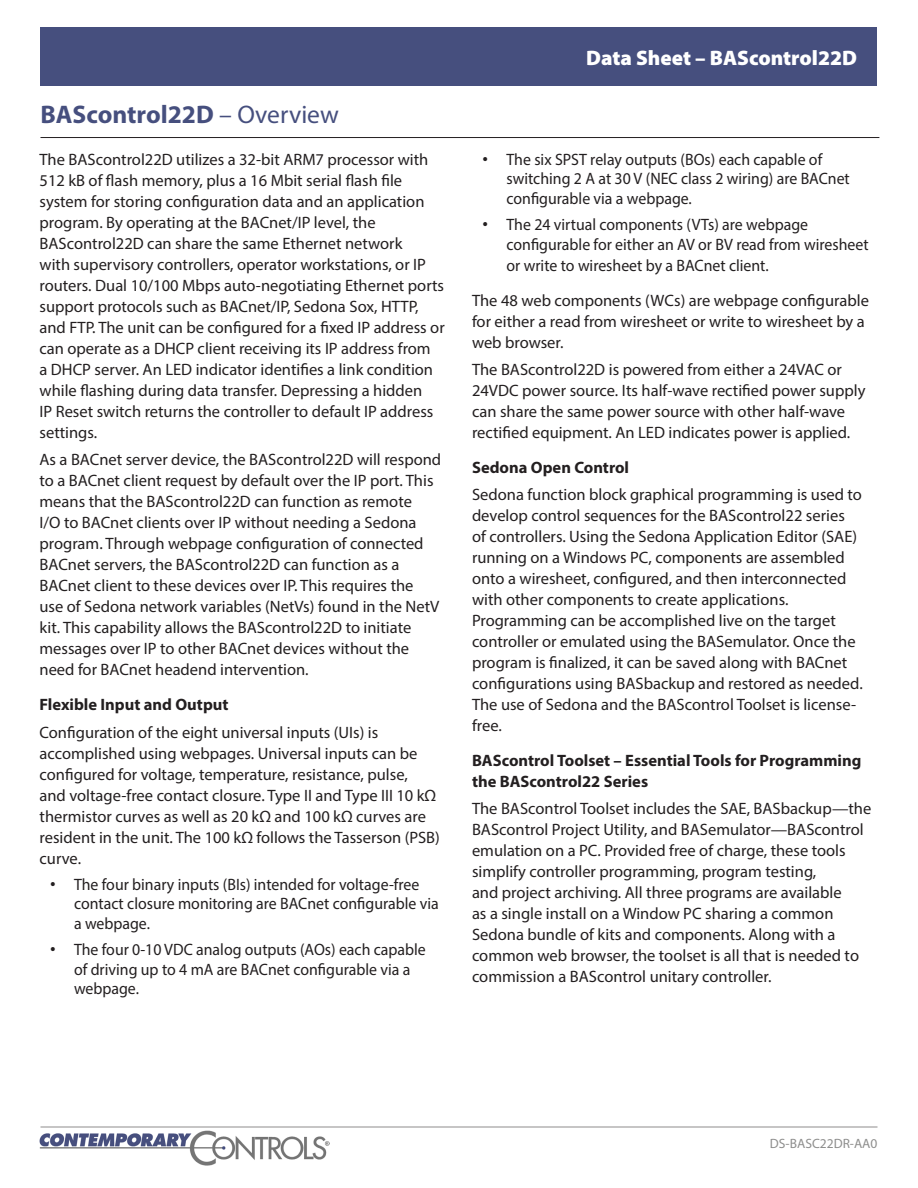
<style>
.page{position:relative;width:918px;height:1188px;background:#fff}
.page>*{position:absolute;margin:0;border:0;box-sizing:border-box;transform-origin:0 0}
.t1{font:700 25.5px "Myriad Pro";color:#464f7e}
.t2{font:900 21px "Myriad Pro";color:#fff}
.t3{font:16.5px/21px "Myriad Pro";color:#231f20}
.t4{font:16.5px/19.5px "Myriad Pro";color:#231f20;scale:.96 1}
.t5{font:700 16.5px/21px "Myriad Pro";color:#231f20}
.t6{font:13.5px "Myriad Pro";color:#8e8e8d}
.s1{font-weight:400}
.s2{font-family:"Arial"}
</style>
<div class="page">
<hr style="left:40px;top:1127px;width:838px;height:1px;background:#8e8d8c">
<div style="left:40px;top:27px;width:838px;height:59px;background:#464f7e"></div>
<img style="left:40px;top:1131px;width:290px;height:35px">
<hr style="left:40px;top:137px;width:839px;height:1px;background:#231f20">
<p class="t1" style="left:40px;top:98px;width:300px">BAScontrol22D <span class="s1">– Overview</span></p>
<p class="t3" style="left:40px;top:148px;width:407px">The BAScontrol22D utilizes a 32-bit ARM7 processor with 512 kB of flash memory, plus a 16 Mbit serial flash file system for storing configuration data and an application program. By operating at the BACnet/IP level, the BAScontrol22D can share the same Ethernet network<br>with supervisory controllers, operator workstations, or IP routers. Dual 10/100 Mbps auto-negotiating Ethernet ports support protocols such as BACnet/IP, Sedona Sox, HTTP, and FTP. The unit can be configured for a fixed IP address or can operate as a DHCP client receiving its IP address from<br>a DHCP server. An LED indicator identifies a link condition while flashing during data transfer. Depressing a hidden<br>IP Reset switch returns the controller to default IP address settings.</p>
<p class="t3" style="left:40px;top:449px;width:403px">As a BACnet server device, the BAScontrol22D will respond to a BACnet client request by default over the IP port. This means that the BAScontrol22D can function as remote<br>I/O to BACnet clients over IP without needing a Sedona program. Through webpage configuration of connected BACnet servers, the BAScontrol22D can function as a BACnet client to these devices over IP. This requires the use of Sedona network variables (NetVs) found in the NetV kit. This capability allows the BAScontrol22D to initiate messages over IP to other BACnet devices without the need for BACnet headend intervention.</p>
<p class="t5" style="left:40px;top:693px;width:191px">Flexible Input and Output</p>
<p class="t3" style="left:40px;top:721px;width:402px">Configuration of the eight universal inputs (UIs) is accomplished using webpages. Universal inputs can be configured for voltage, temperature, resistance, pulse,<br>and voltage-free contact closure. Type II and Type III 10 kΩ thermistor curves as well as 20 kΩ and 100 kΩ curves are resident in the unit. The 100 kΩ follows the Tasserson (PSB) curve.</p>
<p class="t4" style="left:74px;top:874px;width:382px;text-indent:-24px"><span class="s2">•</span> The four binary inputs (BIs) intended for voltage-free contact closure monitoring are BACnet configurable via a webpage.</p>
<p class="t4" style="left:74px;top:939px;width:368px;text-indent:-24px"><span class="s2">•</span> The four 0-10 VDC analog outputs (AOs) each capable of driving up to 4 mA are BACnet configurable via a webpage.</p>
<p class="t2" style="left:586px;top:44px;width:272px">Data Sheet – BAScontrol22D</p>
<p class="t4" style="left:507px;top:149px;width:359px;text-indent:-24px"><span class="s2">•</span> The six SPST relay outputs (BOs) each capable of switching 2 A at 30 V (NEC class 2 wiring) are BACnet configurable via a webpage.</p>
<p class="t4" style="left:507px;top:214px;width:379px;text-indent:-24px"><span class="s2">•</span> The 24 virtual components (VTs) are webpage configurable for either an AV or BV read from wiresheet</p>
<p class="t4" style="left:507px;top:256px;width:275px">or write to wiresheet by a BACnet client.</p>
<p class="t3" style="left:472px;top:289px;width:399px">The 48 web components (WCs) are webpage configurable for either a read from wiresheet or write to wiresheet by a web browser.</p>
<p class="t3" style="left:472px;top:359px;width:395px">The BAScontrol22D is powered from either a 24VAC or 24VDC power source. Its half-wave rectified power supply can share the same power source with other half-wave rectified equipment. An LED indicates power is applied.</p>
<p class="t5" style="left:472px;top:456px;width:159px">Sedona Open Control</p>
<p class="t3" style="left:472px;top:484px;width:392px">Sedona function block graphical programming is used to develop control sequences for the BAScontrol22 series of controllers. Using the Sedona Application Editor (SAE) running on a Windows PC, components are assembled onto a wiresheet, configured, and then interconnected with other components to create applications.<br>Programming can be accomplished live on the target controller or emulated using the BASemulator. Once the program is finalized, it can be saved along with BACnet configurations using BASbackup and restored as needed.<br>The use of Sedona and the BAScontrol Toolset is license&shy;free.</p>
<p class="t5" style="left:472px;top:749px;width:391px">BAScontrol Toolset – Essential Tools for Programming the BAScontrol22 Series</p>
<p class="t3" style="left:472px;top:798px;width:401px">The BAScontrol Toolset includes the SAE, BASbackup—the BAScontrol Project Utility, and BASemulator—BAScontrol emulation on a PC. Provided free of charge, these tools simplify controller programming, program testing,<br>and project archiving. All three programs are available<br>as a single install on a Window PC sharing a common Sedona bundle of kits and components. Along with a common web browser, the toolset is all that is needed to commission a BAScontrol unitary controller.</p>
<p class="t6" style="left:770px;top:1135px;width:109px">DS-BASC22DR-AA0</p>
</div>
